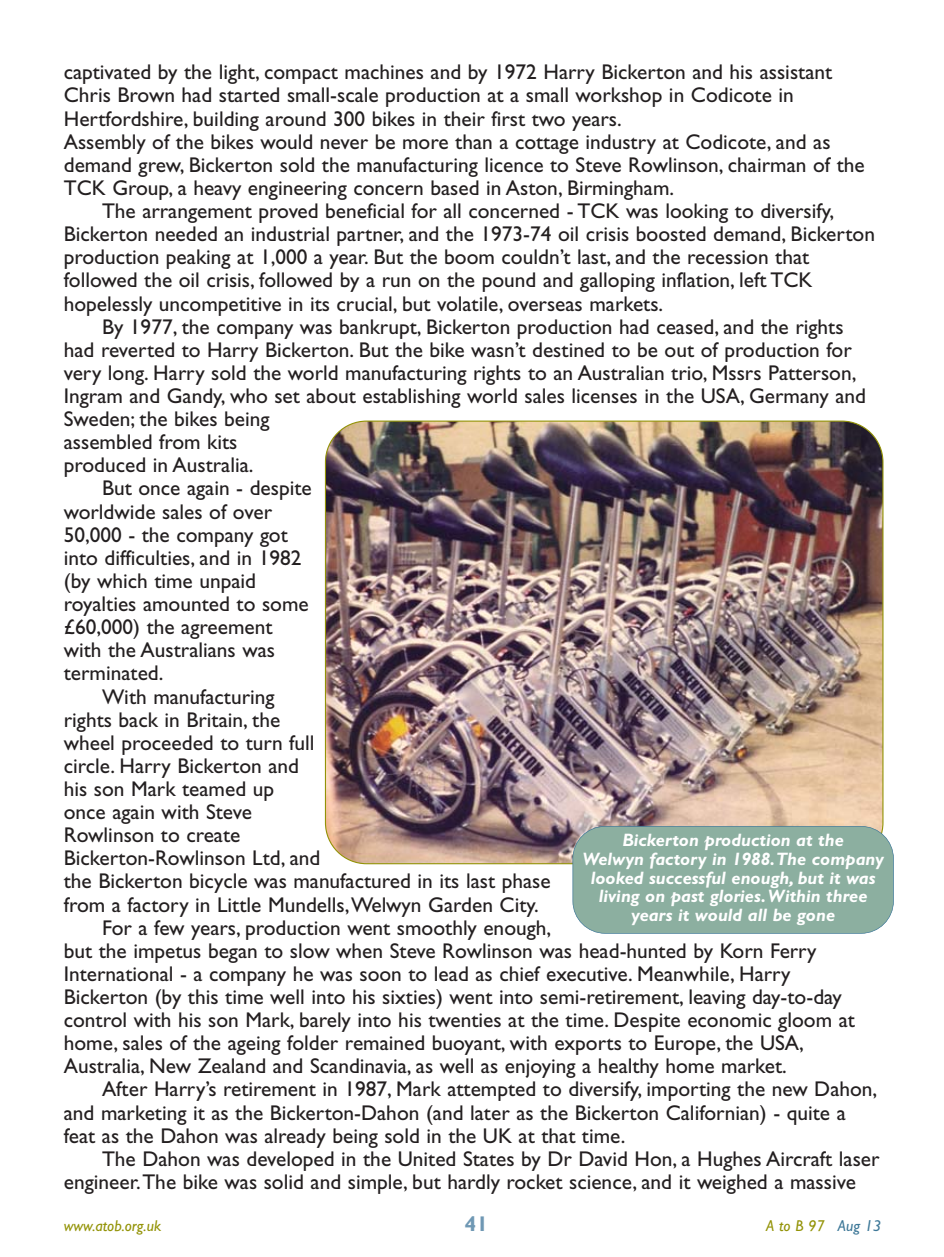
<style>
.page{position:relative;width:944px;height:1257px;background:#fff}
.page>*{position:absolute;margin:0;border:0;box-sizing:border-box;transform-origin:0 0}
.t1{font:21.38px/23.2px "Gill Sans";color:#231f20}
.t2{font:700 21.38px "Gill Sans";color:#6f98b4}
.t3{font:italic 700 18px/18.9px "Gill Sans";color:#fff;text-align:center}
.t4{font:italic 15.75px "Gill Sans";color:#939307}
.s1{color:#3e7898}
</style>
<div class="page">
<img style="left:325px;top:421px;width:558px;height:442px;border-radius:41px">
<div style="left:573px;top:826px;width:320px;height:107px;background:#8cafa0;border-radius:32px"></div>
<div style="left:572px;top:826px;width:322px;height:107px;border:1px solid #3e7898;border-radius:33px"></div>
<p class="t1" style="left:64px;top:63px;width:802px">captivated by the light, compact machines and by 1972 Harry Bickerton and his assistant Chris Brown had started small-scale production at a small workshop in Codicote in Hertfordshire, building around 300 bikes in their first two years.<br>Assembly of the bikes would never be more than a cottage industry at Codicote, and as demand grew, Bickerton sold the manufacturing licence to Steve Rowlinson, chairman of the TCK Group, a heavy engineering concern based in Aston, Birmingham.</p>
<p class="t1" style="left:64px;top:202px;width:813px;text-indent:38px">The arrangement proved beneficial for all concerned - TCK was looking to diversify, Bickerton needed an industrial partner, and the 1973-74 oil crisis boosted demand, Bickerton production peaking at 1,000 a year. But the boom couldn’t last, and the recession that followed the oil crisis, followed by a run on the pound and galloping inflation, left TCK hopelessly uncompetitive in its crucial, but volatile, overseas markets.</p>
<p class="t1" style="left:102px;top:317px;width:743px">By 1977, the company was bankrupt, Bickerton production had ceased, and the rights</p>
<p class="t1" style="left:64px;top:340px;width:790px">had reverted to Harry Bickerton. But the bike wasn’t destined to be out of production for</p>
<p class="t1" style="left:64px;top:363px;width:794px">very long. Harry sold the world manufacturing rights to an Australian trio, Mssrs Patterson,</p>
<p class="t1" style="left:64px;top:386px;width:804px">Ingram and Gandy, who set about establishing world sales licenses in the USA, Germany and</p>
<p class="t1" style="left:64px;top:410px;width:207px">Sweden; the bikes being</p>
<p class="t1" style="left:64px;top:433px;width:175px">assembled from kits</p>
<p class="t1" style="left:64px;top:456px;width:191px">produced in Australia.</p>
<p class="t1" style="left:102px;top:479px;width:211px">But once again - despite</p>
<p class="t1" style="left:64px;top:502px;width:210px">worldwide sales of over</p>
<p class="t1" style="left:64px;top:525px;width:226px">50,000 - the company got</p>
<p class="t1" style="left:64px;top:548px;width:239px">into difficulties, and in 1982</p>
<p class="t1" style="left:64px;top:571px;width:194px">(by which time unpaid</p>
<p class="t1" style="left:64px;top:594px;width:246px">royalties amounted to some</p>
<p class="t1" style="left:64px;top:617px;width:210px">£60,000) the agreement</p>
<p class="t1" style="left:64px;top:641px;width:213px">with the Australians was</p>
<p class="t1" style="left:64px;top:664px;width:101px">terminated.</p>
<p class="t1" style="left:102px;top:687px;width:174px">With manufacturing</p>
<p class="t1" style="left:64px;top:710px;width:218px">rights back in Britain, the</p>
<p class="t1" style="left:64px;top:733px;width:252px">wheel proceeded to turn full</p>
<p class="t1" style="left:64px;top:756px;width:237px">circle. Harry Bickerton and</p>
<p class="t1" style="left:64px;top:779px;width:212px">his son Mark teamed up</p>
<p class="t1" style="left:64px;top:802px;width:190px">once again with Steve</p>
<p class="t1" style="left:64px;top:825px;width:178px">Rowlinson to create</p>
<p class="t1" style="left:64px;top:849px;width:258px">Bickerton-Rowlinson Ltd, and</p>
<p class="t1" style="left:64px;top:872px;width:488px">the Bickerton bicycle was manufactured in its last phase</p>
<p class="t1" style="left:64px;top:895px;width:477px">from a factory in Little Mundells,Welwyn Garden City.</p>
<p class="t1" style="left:102px;top:918px;width:451px">For a few years, production went smoothly enough,</p>
<p class="t1" style="left:64px;top:941px;width:754px">but the impetus began to slow when Steve Rowlinson was head-hunted by Korn Ferry</p>
<p class="t1" style="left:64px;top:964px;width:728px">International - a company he was soon to lead as chief executive. Meanwhile, Harry</p>
<p class="t1" style="left:64px;top:987px;width:780px">Bickerton (by this time well into his sixties) went into semi-retirement, leaving day-to-day</p>
<p class="t1" style="left:64px;top:1010px;width:793px">control with his son Mark, barely into his twenties at the time. Despite economic gloom at</p>
<p class="t1" style="left:64px;top:1033px;width:742px">home, sales of the ageing folder remained buoyant, with exports to Europe, the USA,</p>
<p class="t1" style="left:64px;top:1056px;width:725px">Australia, New Zealand and Scandinavia, as well as enjoying a healthy home market.</p>
<p class="t1" style="left:102px;top:1080px;width:777px">After Harry’s retirement in 1987, Mark attempted to diversify, importing the new Dahon,</p>
<p class="t1" style="left:64px;top:1103px;width:784px">and marketing it as the Bickerton-Dahon (and later as the Bickerton Californian) - quite a</p>
<p class="t1" style="left:64px;top:1126px;width:563px">feat as the Dahon was already being sold in the UK at that time.</p>
<p class="t1" style="left:102px;top:1149px;width:779px">The Dahon was developed in the United States by Dr David Hon, a Hughes Aircraft laser</p>
<p class="t1" style="left:64px;top:1172px;width:794px">engineer.The bike was solid and simple, but hardly rocket science, and it weighed a massive</p>
<p class="t3" style="left:582px;top:832px;width:303px">Bickerton production at the<br>Welwyn factory in 1988.The company looked successful enough, but it was living on past glories.Within three years it would all be gone</p>
<p class="t4" style="left:64px;top:1220px;width:99px">www.atob.org.uk</p>
<p class="t2" style="left:465px;top:1216px;width:25px">41</p>
<p class="t4" style="left:766px;top:1220px;width:117px">A to B 97 <span class="s1">Aug 13</span></p>
</div>
